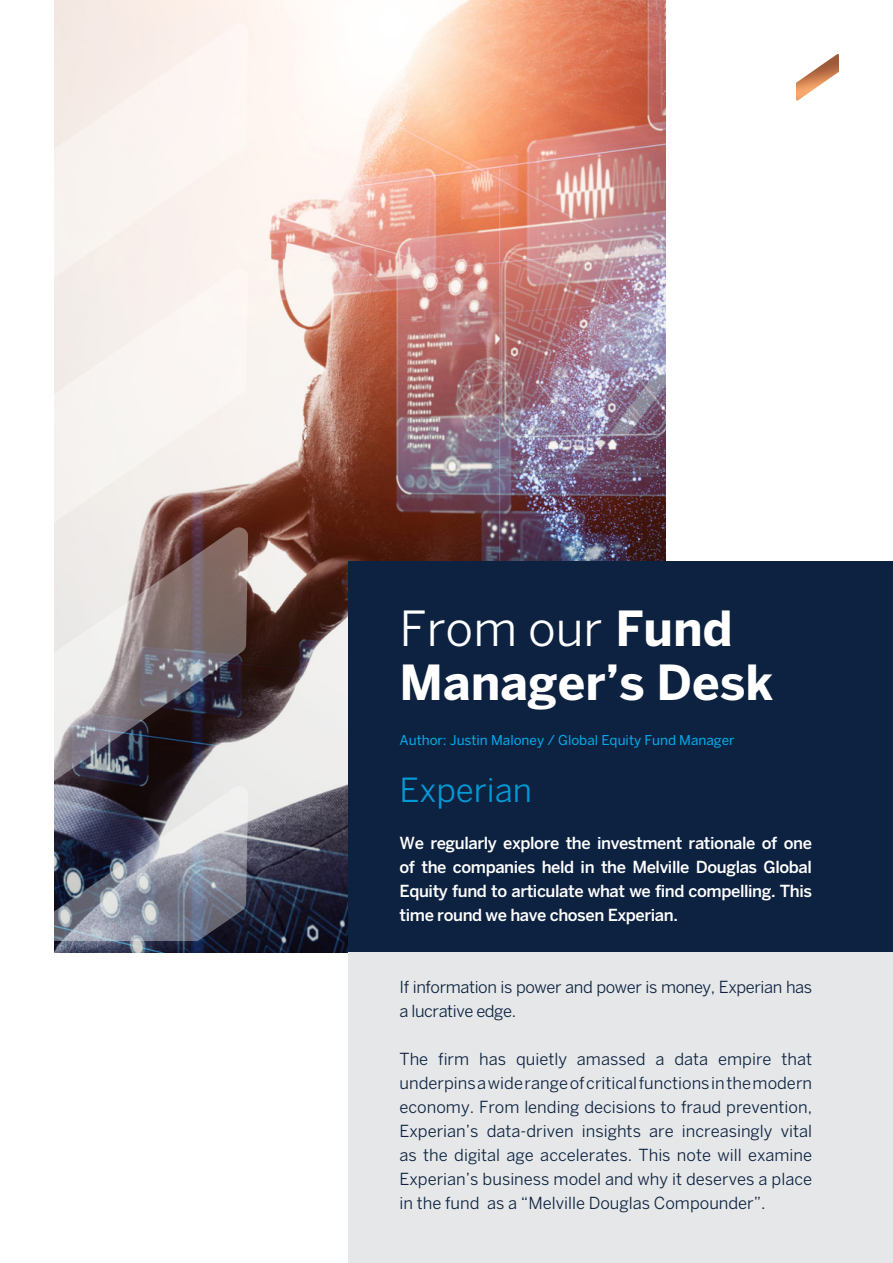
<style>
.page{position:relative;width:893px;height:1263px;background:#fff}
.page>*{position:absolute;margin:0;border:0;box-sizing:border-box;transform-origin:0 0}
.t1{font:700 48px/54px "Benton Sans";color:#fff}
.t2{font:33px "Benton Sans";color:#009ad6}
.t3{font:16.5px/24px "Benton Sans";letter-spacing:-.025em;color:#0d2240}
.t4{font:500 16.5px/24px "Benton Sans";letter-spacing:-.025em;color:#fff;text-align:justify}
.t5{font:13.5px "Benton Sans";color:#00aeef}
.s1{font-weight:400}
</style>
<div class="page">
<img style="left:54px;top:0;width:611px;height:952px">
<div style="left:348px;top:561px;width:545px;height:682px;background:#0d2240"></div>
<img style="left:796px;top:54px;width:43px;height:47px">
<div style="left:348px;top:952px;width:545px;height:311px;background:#e5e7e8"></div>
<svg style="left:54px;top:788px;width:194px;height:152px;background:#7b7e8d"></svg>
<svg style="left:54px;top:543px;width:194px;height:245px;background:#8d8588"></svg>
<svg style="left:54px;top:21px;width:194px;height:522px;fill:#f8f2ee"></svg>
<h1 class="t1" style="left:400px;top:601px;width:375px"><span class="s1">From our</span> Fund<br>Manager’s Desk</h1>
<p class="t5" style="left:400px;top:732px;width:337px">Author: Justin Maloney / Global Equity Fund Manager</p>
<h2 class="t2" style="left:400px;top:770px;width:134px">Experian</h2>
<p class="t4" style="left:400px;top:831px;width:414px">We regularly explore the investment rationale of one of the companies held in the Melville Douglas Global Equity fund to articulate what we find compelling. This time round we have chosen Experian.</p>
<p class="t3" style="left:400px;top:975px;width:414px">If information is power and power is money, Experian has a lucrative edge.</p>
<p class="t3" style="left:400px;top:1047px;width:414px;text-align:justify">The firm has quietly amassed a data empire that underpins a wide range of critical functions in the modern economy. From lending decisions to fraud prevention, Experian’s data-driven insights are increasingly vital as the digital age accelerates. This note will examine Experian’s business model and why it deserves a place in the fund as a “Melville Douglas Compounder”.</p>
</div>
